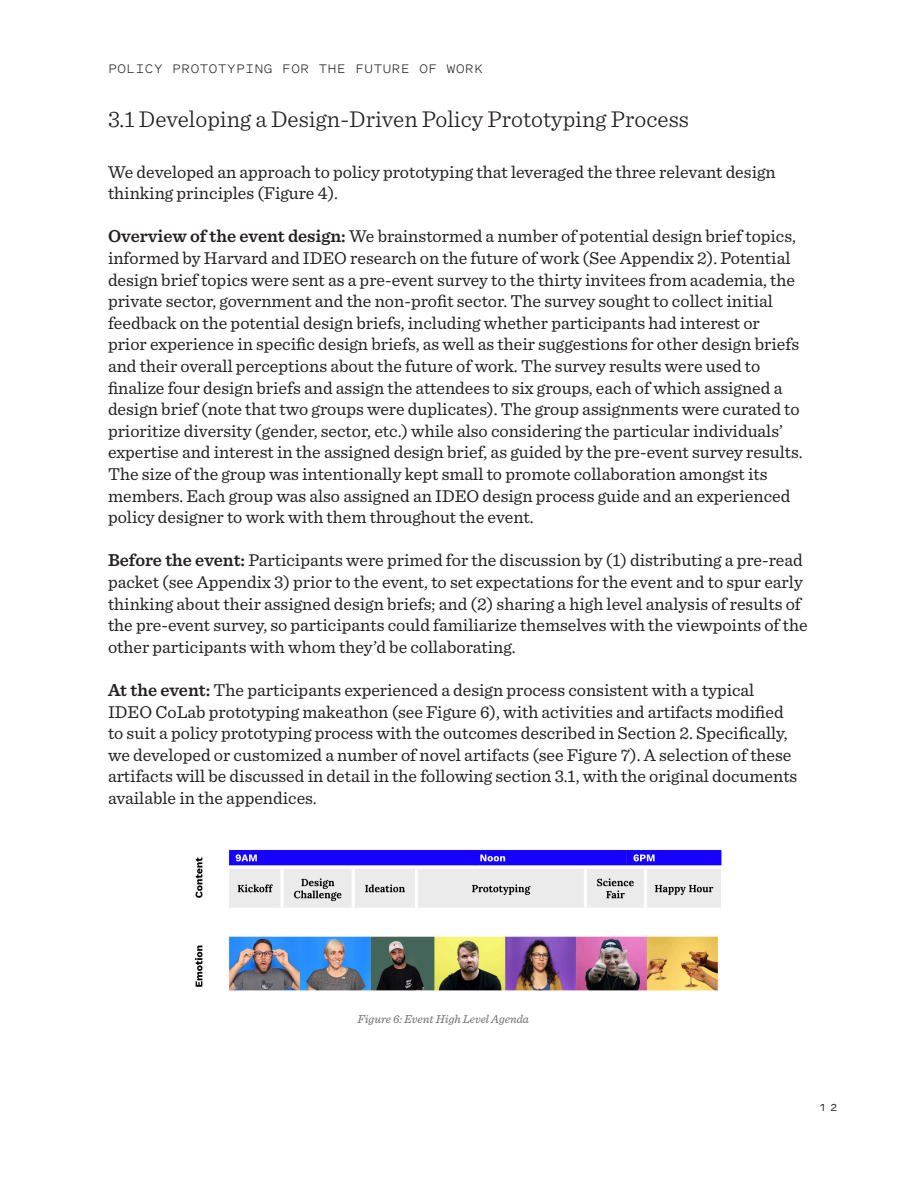
<style>
.page{position:relative;width:918px;height:1188px;background:#fff}
.page>*{position:absolute;margin:0;border:0;box-sizing:border-box;transform-origin:0 0}
.Sub_Header{font:300 24px "Sentinel";color:#231f20}
.Body{font:18px/21.6px "Sentinel";color:#231f20}
.t1{font:18px "Pitch Sans";color:#231f20}
.t2{font:15px "Pitch Sans";letter-spacing:-.005em;color:#231f20}
.t3{font:italic 12px "Sentinel";color:#6c6d70}
.s1{font-weight:600}
</style>
<div class="page">
<img style="left:195px;top:849px;width:527px;height:142px">
<p class="t2" style="left:108px;top:58px;width:377px">POLICY PROTOTYPING FOR THE FUTURE OF WORK</p>
<p class="Sub_Header" style="left:108px;top:101px;width:582px">3.1 Developing a Design-Driven Policy Prototyping Process</p>
<p class="Body" style="left:108px;top:160px;width:669px">We developed an approach to policy prototyping that leveraged the three relevant design thinking principles (Figure 4).</p>
<p class="Body" style="left:108px;top:224px;width:696px"><span class="s1">Overview of the event design:</span> We brainstormed a number of potential design brief topics, informed by Harvard and IDEO research on the future of work (See Appendix 2). Potential design brief topics were sent as a pre-event survey to the thirty invitees from academia, the private sector, government and the non-profit sector. The survey sought to collect initial feedback on the potential design briefs, including whether participants had interest or prior experience in specific design briefs, as well as their suggestions for other design briefs and their overall perceptions about the future of work. The survey results were used to finalize four design briefs and assign the attendees to six groups, each of which assigned a design brief (note that two groups were duplicates). The group assignments were curated to prioritize diversity (gender, sector, etc.) while also considering the particular individuals’ expertise and interest in the assigned design brief, as guided by the pre-event survey results.<br>The size of the group was intentionally kept small to promote collaboration amongst its members. Each group was also assigned an IDEO design process guide and an experienced policy designer to work with them throughout the event.</p>
<p class="Body" style="left:108px;top:548px;width:701px"><span class="s1">Before the event:</span> Participants were primed for the discussion by (1) distributing a pre-read packet (see Appendix 3) prior to the event, to set expectations for the event and to spur early thinking about their assigned design briefs; and (2) sharing a high level analysis of results of the pre-event survey, so participants could familiarize themselves with the viewpoints of the other participants with whom they’d be collaborating.</p>
<p class="Body" style="left:108px;top:678px;width:691px"><span class="s1">At the event:</span> The participants experienced a design process consistent with a typical IDEO CoLab prototyping makeathon (see Figure 6), with activities and artifacts modified to suit a policy prototyping process with the outcomes described in Section 2. Specifically, we developed or customized a number of novel artifacts (see Figure 7). A selection of these artifacts will be discussed in detail in the following section 3.1, with the original documents available in the appendices.</p>
<p class="t3" style="left:357px;top:1010px;width:173px">Figure 6: Event High Level Agenda</p>
<p class="t1" style="left:818px;top:1094px;width:24px">12</p>
</div>
